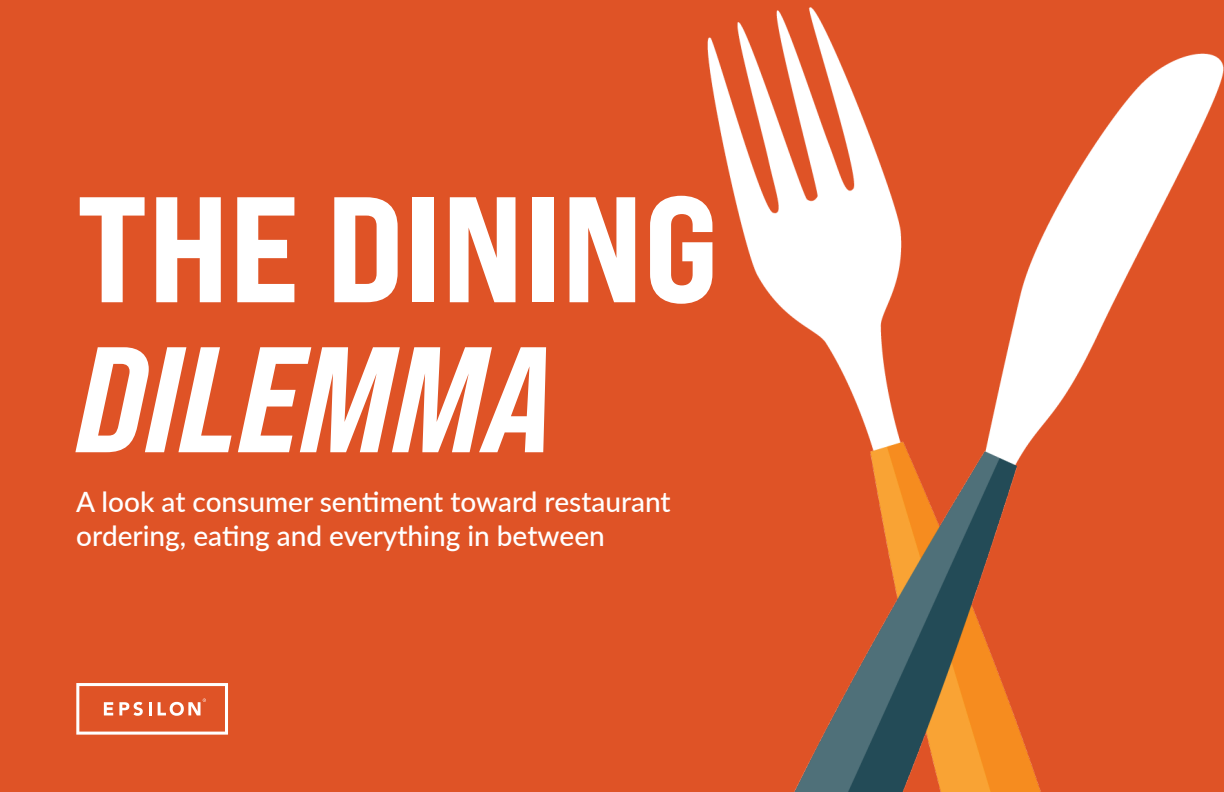
<style>
.page{position:relative;width:1224px;height:792px;background:#df5326}
.page>*{position:absolute;margin:0;border:0;box-sizing:border-box;transform-origin:0 0}
.t1{font:150px "Bebas Neue Pro Exp Eb";color:#fff}
.t2{font:150px "Bebas Neue Pro Sm E Eb It";color:#fff}
.t3{font:500 28px/33.6px "Lato";color:#fff}
</style>
<div class="page">
<img style="left:707px;top:7px;width:517px;height:785px">
<svg style="left:76px;top:683px;width:152px;height:52px"></svg>
<h1 class="t1" style="left:76px;top:156px;width:644px">THE DINING</h1>
<h1 class="t2" style="left:76px;top:310px;width:479px">DILEMMA</h1>
<p class="t3" style="left:76px;top:484px;width:596px">A look at consumer sentiment toward restaurant ordering, eating and everything in between</p>
</div>
